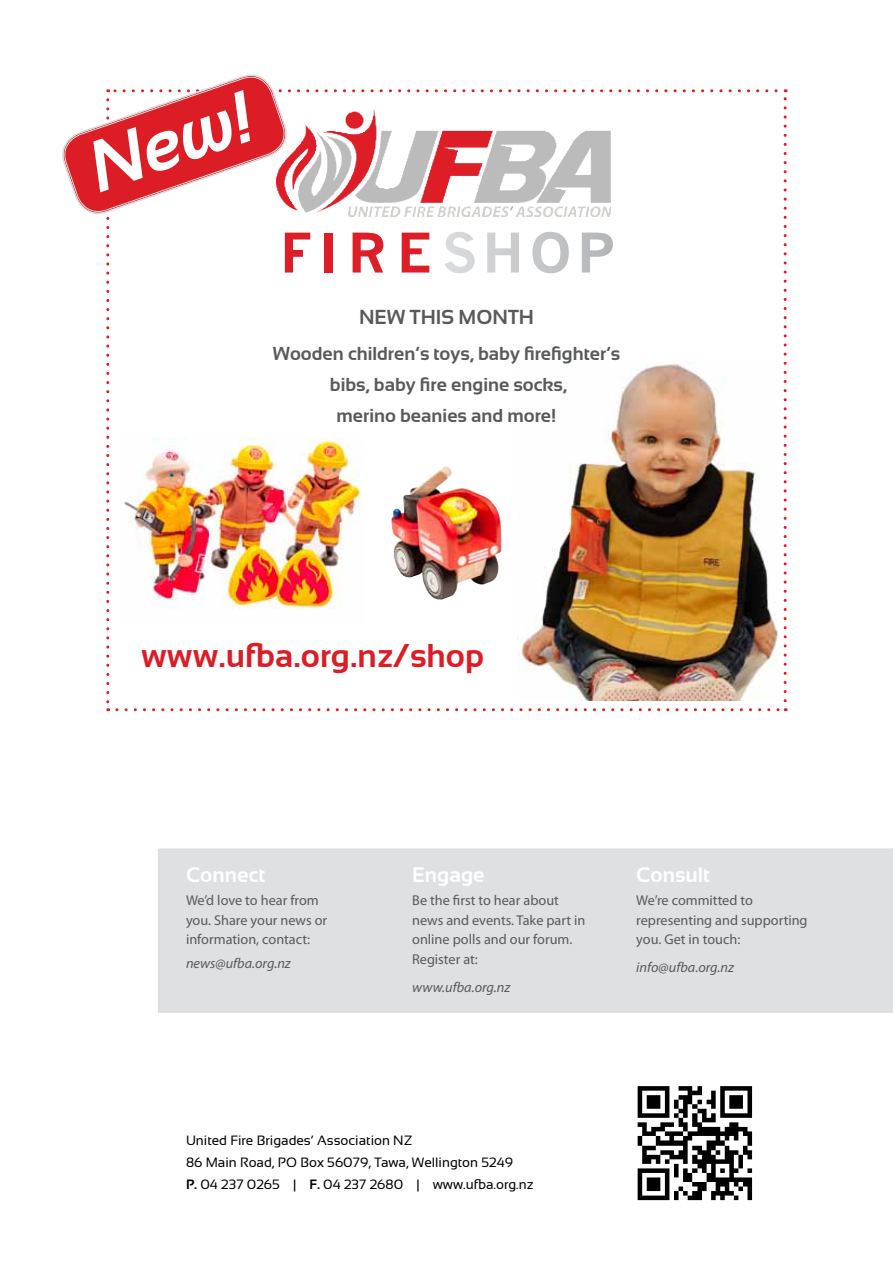
<style>
.page{position:relative;width:893px;height:1263px;background:#fff}
.page>*{position:absolute;margin:0;border:0;box-sizing:border-box;transform-origin:0 0}
.t1{font:italic 700 72px "Sansation";color:#fff}
.t2{font:700 33px "Sansation";color:#dc1d26}
.t3{font:700 21px "Sansation";color:#fff}
.t4{font:700 20.25px "Sansation";color:#58595b}
.t5{font:700 18.75px/31.2px "Sansation";color:#58595b;text-align:center}
.t6{font:14.25px/19.5px "Myriad Pro";color:#58595b}
.t7{font:italic 14.25px "Myriad Pro";color:#58595b}
.t8{font:13.5px/21.8px "Sansation";color:#000}
.s1{font-weight:700}
</style>
<div class="page">
<div style="left:158px;top:848px;width:735px;height:165px;background:#dfe0e1"></div>
<img style="left:637px;top:1086px;width:116px;height:115px">
<img style="left:62px;top:74px;width:725px;height:637px">
<h1 class="t1" style="left:79px;top:131px;width:170px;rotate:-19deg">New!</h1>
<h3 class="t4" style="left:359px;top:306px;width:176px">NEW THIS MONTH</h3>
<h3 class="t5" style="left:273px;top:337px;width:349px">Wooden children’s toys, baby firefighter’s bibs, baby fire engine socks,<br>merino beanies and more!</h3>
<h2 class="t2" style="left:141px;top:637px;width:344px">www.ufba.org.nz/shop</h2>
<h3 class="t3" style="left:186px;top:863px;width:81px">Connect</h3>
<p class="t6" style="left:186px;top:891px;width:143px">We’d love to hear from you. Share your news or information, contact:</p>
<p class="t7" style="left:186px;top:955px;width:106px">news@ufba.org.nz</p>
<h3 class="t3" style="left:412px;top:863px;width:74px">Engage</h3>
<p class="t6" style="left:412px;top:891px;width:175px">Be the first to hear about news and events. Take part in online polls and our forum.<br>Register at:</p>
<p class="t7" style="left:412px;top:978px;width:100px">www.ufba.org.nz</p>
<h3 class="t3" style="left:636px;top:863px;width:75px">Consult</h3>
<p class="t6" style="left:636px;top:891px;width:173px">We’re committed to representing and supporting you. Get in touch:</p>
<p class="t7" style="left:636px;top:959px;width:99px">info@ufba.org.nz</p>
<p class="t8" style="left:186px;top:1130px;width:349px">United Fire Brigades’ Association NZ<br>86 Main Road, PO Box 56079, Tawa, Wellington 5249<br><span class="s1">P.</span> 04 237 0265 | <span class="s1">F.</span> 04 237 2680 | www.ufba.org.nz</p>
</div>
